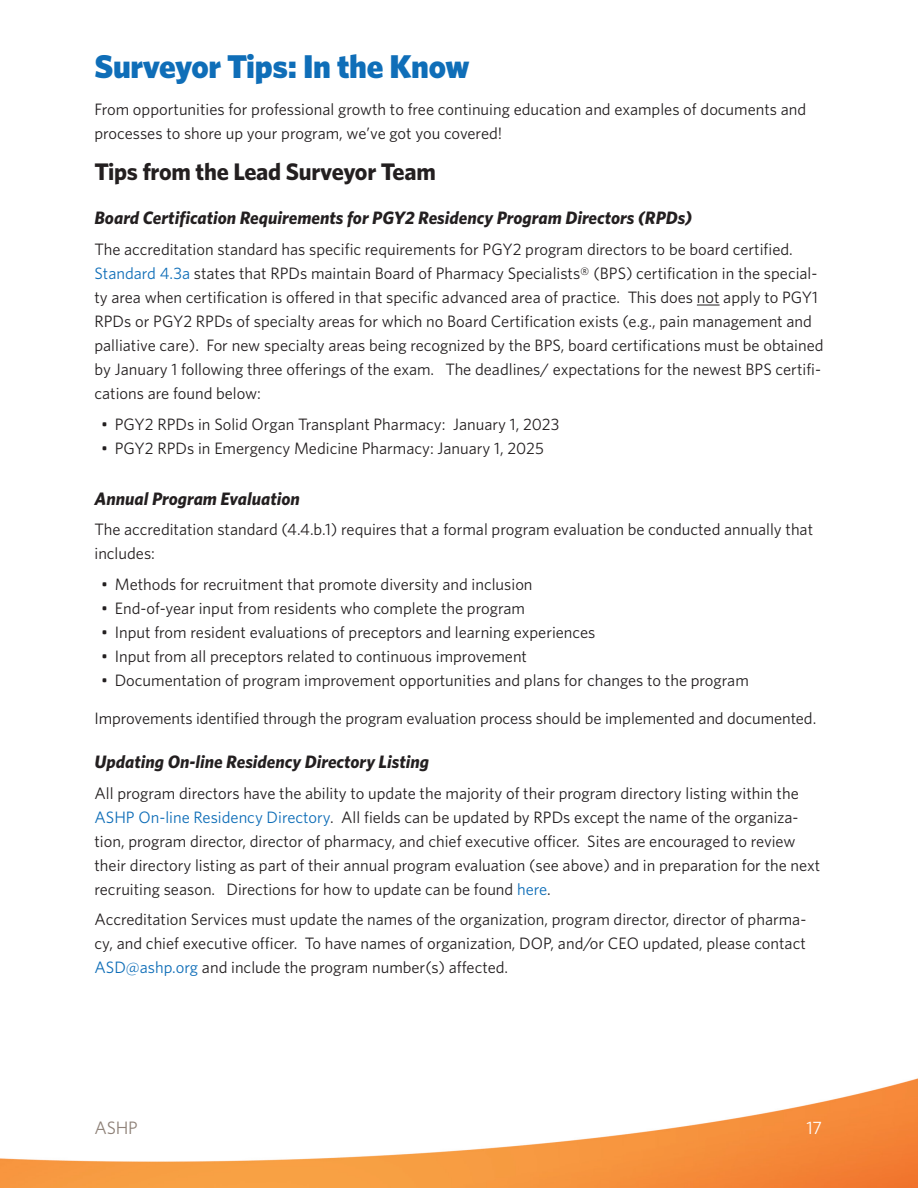
<style>
.page{position:relative;width:918px;height:1188px;background:#fff}
.page>*{position:absolute;margin:0;border:0;box-sizing:border-box;transform-origin:0 0}
.sub1{font:900 33px "Whitney";letter-spacing:-.01em;color:#0f6eb8}
.sub2{font:700 24px "Whitney";letter-spacing:-.01em;color:#231f20}
.sub3{font:italic 700 18px "Whitney";color:#231f20}
.t1{font:18px "Whitney";color:#8f8279}
.t2{font:18px "Whitney";color:#fff}
.bt{font:16.5px/24px "Whitney";color:#231f20}
.s1{color:#0f6eb8}
</style>
<div class="page">
<img style="left:0;top:1078px;width:918px;height:110px">
<svg style="left:697px;top:305px;width:23px;height:1px"></svg>
<p class="sub1" style="left:94px;top:46px;width:376px">Surveyor Tips: In the Know</p>
<p class="bt" style="left:94px;top:97px;width:713px">From opportunities for professional growth to free continuing education and examples of documents and processes to shore up your program, we’ve got you covered!</p>
<p class="sub2" style="left:94px;top:157px;width:343px">Tips from the Lead Surveyor Team</p>
<p class="sub3" style="left:94px;top:207px;width:599px">Board Certification Requirements for PGY2 Residency Program Directors (RPDs)</p>
<p class="bt" style="left:94px;top:237px;width:731px">The accreditation standard has specific requirements for PGY2 program directors to be board certified.<br><span class="s1">Standard 4.3a</span> states that RPDs maintain Board of Pharmacy Specialists® (BPS) certification in the special&shy;ty area when certification is offered in that specific advanced area of practice. This does not apply to PGY1<br>RPDs or PGY2 RPDs of specialty areas for which no Board Certification exists (e.g., pain management and palliative care). For new specialty areas being recognized by the BPS, board certifications must be obtained by January 1 following three offerings of the exam. The deadlines/ expectations for the newest BPS certifi&shy;cations are found below:</p>
<p class="bt" style="left:101px;top:411px;width:460px">• PGY2 RPDs in Solid Organ Transplant Pharmacy: January 1, 2023</p>
<p class="bt" style="left:101px;top:435px;width:444px">• PGY2 RPDs in Emergency Medicine Pharmacy: January 1, 2025</p>
<p class="sub3" style="left:94px;top:488px;width:207px">Annual Program Evaluation</p>
<p class="bt" style="left:94px;top:517px;width:720px">The accreditation standard (4.4.b.1) requires that a formal program evaluation be conducted annually that includes:</p>
<p class="bt" style="left:101px;top:572px;width:433px">• Methods for recruitment that promote diversity and inclusion</p>
<p class="bt" style="left:101px;top:596px;width:425px">• End-of-year input from residents who complete the program</p>
<p class="bt" style="left:101px;top:620px;width:496px">• Input from resident evaluations of preceptors and learning experiences</p>
<p class="bt" style="left:101px;top:644px;width:427px">• Input from all preceptors related to continuous improvement</p>
<p class="bt" style="left:101px;top:668px;width:649px">• Documentation of program improvement opportunities and plans for changes to the program</p>
<p class="bt" style="left:94px;top:705px;width:723px">Improvements identified through the program evaluation process should be implemented and documented.</p>
<p class="sub3" style="left:94px;top:751px;width:336px">Updating On-line Residency Directory Listing</p>
<p class="bt" style="left:94px;top:780px;width:727px">All program directors have the ability to update the majority of their program directory listing within the <span class="s1">ASHP On-line Residency Directory</span>. All fields can be updated by RPDs except the name of the organiza&shy;tion, program director, director of pharmacy, and chief executive officer. Sites are encouraged to review their directory listing as part of their annual program evaluation (see above) and in preparation for the next recruiting season. Directions for how to update can be found <span class="s1">here</span>.</p>
<p class="bt" style="left:94px;top:907px;width:713px;text-align:justify">Accreditation Services must update the names of the organization, program director, director of pharma&shy;cy, and chief executive officer. To have names of organization, DOP, and/or CEO updated, please contact <span class="s1">ASD@ashp.org</span> and include the program number(s) affected.</p>
<p class="t1" style="left:94px;top:1117px;width:45px">ASHP</p>
<p class="t2" style="left:806px;top:1117px;width:17px">17</p>
</div>
